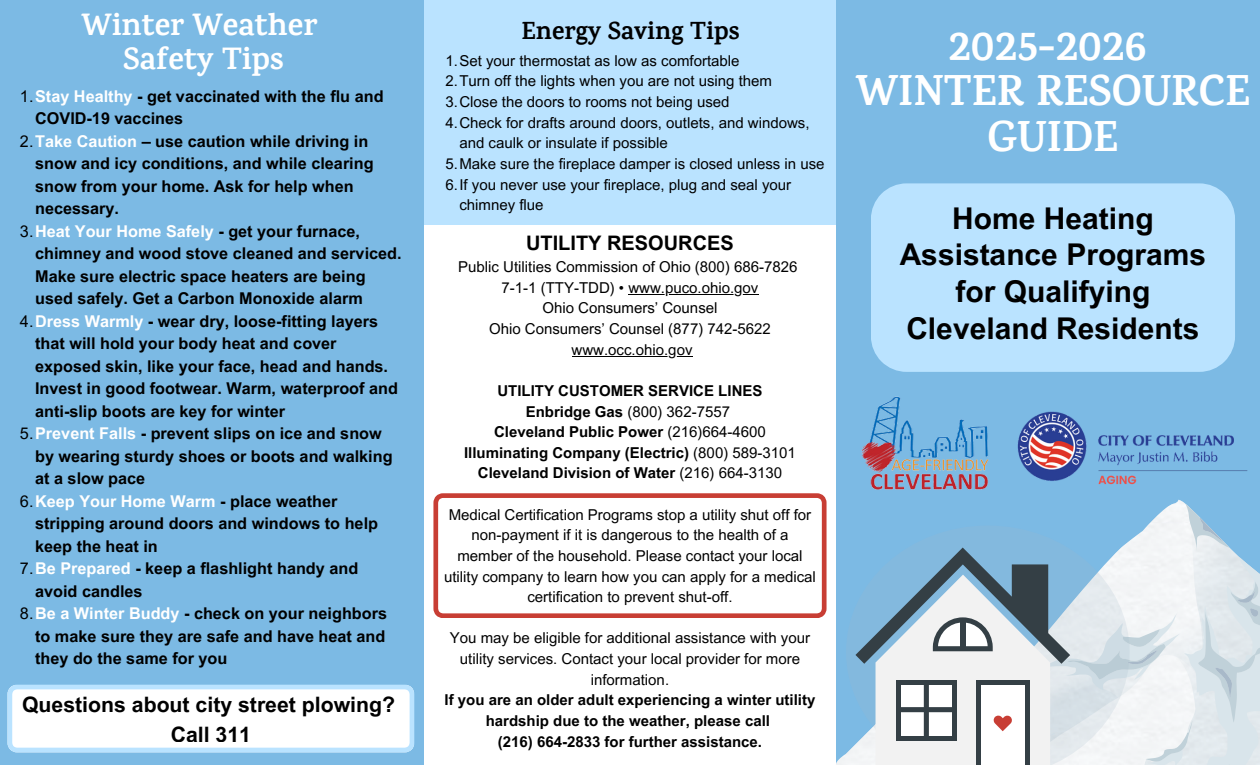
<style>
.page{position:relative;width:1260px;height:765px;background:#7cbae4}
.page>*{position:absolute;margin:0;border:0;box-sizing:border-box;transform-origin:0 0}
.t1{font:700 43.75px/46px "Karma";color:#fff;text-align:center}
.t2{font:700 31.25px/33.8px "Karma";color:#fff;text-align:center}
.t3{font:700 30px/36.5px "Arial MT Pro";color:#000;text-align:center}
.t4{font:700 25px "Karma";color:#000}
.t5{font:700 21.25px/29.2px "Arial MT Pro";color:#000;text-align:center}
.t6{font:700 20px "Arial MT Pro";color:#000}
.t7{font:700 16.25px/22.5px "Arial MT Pro";color:#000}
.t8{font:15px/20.6px "Arial MT Pro";color:#000;text-align:center}
.t9{font:700 15px/20.6px "Arial MT Pro";color:#000;text-align:center}
.s1{font-weight:400}
.s2{color:#fff}
.s3{font-weight:700}
</style>
<div class="page">
<div style="left:424px;top:0;width:412px;height:765px;background:#fff"></div>
<img style="left:861px;top:396px;width:128px;height:94px">
<div style="left:871px;top:183px;width:364px;height:189px;background:#bae3ff"></div>
<svg style="left:836px;top:500px;width:424px;height:265px"></svg>
<div style="left:960px;top:620px;width:5px;height:28px;background:#343f45"></div>
<hr style="left:628px;top:294px;width:130px;height:1px;background:#000">
<hr style="left:572px;top:356px;width:121px;height:1px;background:#000">
<svg style="left:433px;top:493px;width:393px;height:125px"></svg>
<div style="left:424px;top:0;width:412px;height:225px;background:#bae3ff"></div>
<svg style="left:8px;top:685px;width:406px;height:67px;background:#f4fafe"></svg>
<img style="left:1017px;top:411px;width:231px;height:74px">
<p class="t2" style="left:81px;top:7px;width:237px">Winter Weather<br>Safety Tips</p>
<p class="t7" style="left:35px;top:87px;width:350px;text-indent:-15px"><span class="s1">1.</span><span class="s2">Stay Healthy</span> - get vaccinated with the flu and<br>COVID-19 vaccines</p>
<p class="t7" style="left:35px;top:132px;width:340px;text-indent:-15px"><span class="s1">2.</span><span class="s2">Take Caution</span> – use caution while driving in snow and icy conditions, and while clearing snow from your home. Ask for help when necessary.</p>
<p class="t7" style="left:35px;top:222px;width:368px;text-indent:-15px"><span class="s1">3.</span><span class="s2">Heat Your Home Safely</span> - get your furnace, chimney and wood stove cleaned and serviced.<br>Make sure electric space heaters are being used safely. Get a Carbon Monoxide alarm</p>
<p class="t7" style="left:35px;top:312px;width:364px;text-indent:-15px"><span class="s1">4.</span><span class="s2">Dress Warmly</span> - wear dry, loose-fitting layers that will hold your body heat and cover exposed skin, like your face, head and hands.<br>Invest in good footwear. Warm, waterproof and anti-slip boots are key for winter</p>
<p class="t7" style="left:35px;top:424px;width:359px;text-indent:-15px"><span class="s1">5.</span><span class="s2">Prevent Falls</span> - prevent slips on ice and snow by wearing sturdy shoes or boots and walking at a slow pace</p>
<p class="t7" style="left:35px;top:492px;width:344px;text-indent:-15px"><span class="s1">6.</span><span class="s2">Keep Your Home Warm</span> - place weather stripping around doors and windows to help keep the heat in</p>
<p class="t7" style="left:35px;top:559px;width:325px;text-indent:-15px"><span class="s1">7.</span><span class="s2">Be Prepared</span> - keep a flashlight handy and avoid candles</p>
<p class="t7" style="left:35px;top:604px;width:354px;text-align:justify;text-indent:-15px"><span class="s1">8.</span><span class="s2">Be a Winter Buddy</span> - check on your neighbors to make sure they are safe and have heat and they do the same for you</p>
<h3 class="t5" style="left:22px;top:693px;width:375px">Questions about city street plowing?<br>Call 311</h3>
<p class="t4" style="left:522px;top:15px;width:220px">Energy Saving Tips</p>
<p class="t8" style="left:445px;top:52px;width:296px">1.Set your thermostat as low as comfortable</p>
<p class="t8" style="left:445px;top:73px;width:328px">2.Turn off the lights when you are not using them</p>
<p class="t8" style="left:445px;top:93px;width:286px">3.Close the doors to rooms not being used</p>
<h1 class="t8" style="left:459px;top:114px;width:352px;text-align:left;text-indent:-14px">4.Check for drafts around doors, outlets, and windows, and caulk or insulate if possible</h1>
<h2 class="t8" style="left:445px;top:155px;width:381px">5.Make sure the fireplace damper is closed unless in use</h2>
<p class="t8" style="left:459px;top:176px;width:333px;text-align:left;text-indent:-14px">6.If you never use your fireplace, plug and seal your chimney flue</p>
<p class="t6" style="left:526px;top:235px;width:209px">UTILITY RESOURCES</p>
<p class="t8" style="left:458px;top:259px;width:341px">Public Utilities Commission of Ohio (800) 686-7826</p>
<p class="t8" style="left:502px;top:279px;width:258px">7-1-1 (TTY-TDD) • www.puco.ohio.gov</p>
<p class="t8" style="left:542px;top:300px;width:177px">Ohio Consumers’ Counsel</p>
<p class="t8" style="left:489px;top:320px;width:283px">Ohio Consumers’ Counsel (877) 742-5622 www.occ.ohio.gov</p>
<p class="t9" style="left:497px;top:382px;width:267px">UTILITY CUSTOMER SERVICE LINES</p>
<p class="t8" style="left:526px;top:403px;width:206px"><span class="s3">Enbridge Gas</span> (800) 362-7557</p>
<p class="t9" style="left:494px;top:424px;width:273px">Cleveland Public Power <span class="s1">(216)664-4600</span></p>
<h4 class="t9" style="left:464px;top:444px;width:333px">Illuminating Company (Electric) <span class="s1">(800) 589-3101</span></h4>
<h3 class="t9" style="left:478px;top:465px;width:306px">Cleveland Division of Water <span class="s1">(216) 664-3130</span></h3>
<p class="t8" style="left:444px;top:506px;width:373px">Medical Certification Programs stop a utility shut off for non-payment if it is dangerous to the health of a member of the household. Please contact your local utility company to learn how you can apply for a medical certification to prevent shut-off.</p>
<p class="t8" style="left:450px;top:630px;width:362px">You may be eligible for additional assistance with your utility services. Contact your local provider for more information.</p>
<p class="t9" style="left:445px;top:692px;width:372px">If you are an older adult experiencing a winter utility hardship due to the weather, please call</p>
<p class="t9" style="left:498px;top:733px;width:266px">(216) 664-2833 for further assistance.</p>
<p class="t1" style="left:856px;top:21px;width:396px">2025-2026<br>WINTER RESOURCE<br>GUIDE</p>
<p class="t3" style="left:900px;top:204px;width:308px">Home Heating<br>Assistance Programs for Qualifying<br>Cleveland Residents</p>
</div>
